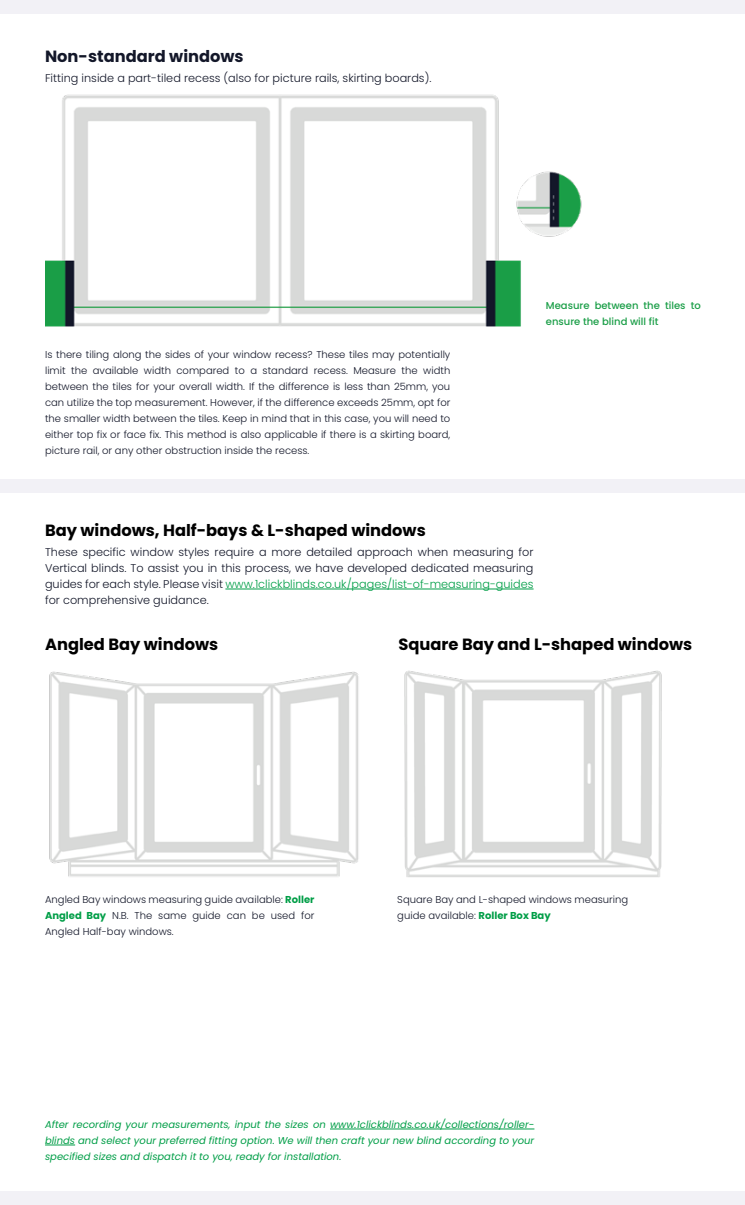
<style>
.page{position:relative;width:745px;height:1205px;background:#fff}
.page>*{position:absolute;margin:0;border:0;box-sizing:border-box;transform-origin:0 0}
.t1{font:700 16.25px "Poppins";color:#000}
.t2{font:700 16.25px "Poppins";color:#131729}
.t3{font:300 11.25px/16px "Poppins";color:#131729;text-align:justify}
.t4{font:300 10px/16px "Poppins";color:#131729;text-align:justify}
.t5{font:italic 10px/16px "Poppins";color:#009e47;text-align:justify}
.t6{font:500 10px/16px "Poppins";color:#1a9e47}
.s1{color:#009e47}
.s2{font-weight:700;color:#009e47}
</style>
<div class="page">
<div style="left:0;top:0;width:744px;height:13px;background:#f2f1f6"></div>
<div style="left:0;top:1191px;width:744px;height:14px;background:#f2f1f6"></div>
<img style="left:45px;top:94px;width:537px;height:233px">
<hr style="left:225px;top:589px;width:308px;height:1px;background:#009e47">
<img style="left:49px;top:671px;width:310px;height:206px">
<img style="left:404px;top:670px;width:258px;height:207px">
<hr style="left:330px;top:1128px;width:204px;height:1px;background:#009e47">
<hr style="left:45px;top:1144px;width:30px;height:1px;background:#009e47">
<div style="left:0;top:480px;width:744px;height:13px;background:#f2f1f6"></div>
<h1 class="t2" style="left:45px;top:47px;width:200px">Non-standard windows</h1>
<p class="t3" style="left:45px;top:70px;width:387px">Fitting inside a part-tiled recess (also for picture rails, skirting boards).</p>
<p class="t4" style="left:45px;top:347px;width:406px">Is there tiling along the sides of your window recess? These tiles may potentially limit the available width compared to a standard recess. Measure the width between the tiles for your overall width. If the difference is less than 25mm, you can utilize the top measurement. However, if the difference exceeds 25mm, opt for the smaller width between the tiles. Keep in mind that in this case, you will need to either top fix or face fix. This method is also applicable if there is a skirting board, picture rail, or any other obstruction inside the recess.</p>
<p class="t6" style="left:545px;top:297px;width:156px">Measure between the tiles to ensure the blind will fit</p>
<h1 class="t1" style="left:45px;top:521px;width:382px">Bay windows, Half-bays &amp; L-shaped windows</h1>
<p class="t3" style="left:45px;top:544px;width:489px">These specific window styles require a more detailed approach when measuring for Vertical blinds. To assist you in this process, we have developed dedicated measuring guides for each style. Please visit <span class="s1">www.1clickblinds.co.uk/pages/list-of-measuring-guides </span>for comprehensive guidance.</p>
<h1 class="t1" style="left:45px;top:635px;width:175px">Angled Bay windows</h1>
<h1 class="t1" style="left:398px;top:635px;width:295px">Square Bay and L-shaped windows</h1>
<p class="t4" style="left:45px;top:891px;width:271px">Angled Bay windows measuring guide available: <span class="s2">Roller Angled Bay</span> N.B. The same guide can be used for Angled Half-bay windows.</p>
<p class="t4" style="left:397px;top:891px;width:232px">Square Bay and L-shaped windows measuring guide available: <span class="s2">Roller Box Bay</span></p>
<p class="t5" style="left:45px;top:1116px;width:490px">After recording your measurements, input the sizes on www.1clickblinds.co.uk/collections/roller&shy;blinds and select your preferred fitting option. We will then craft your new blind according to your specified sizes and dispatch it to you, ready for installation.</p>
</div>
